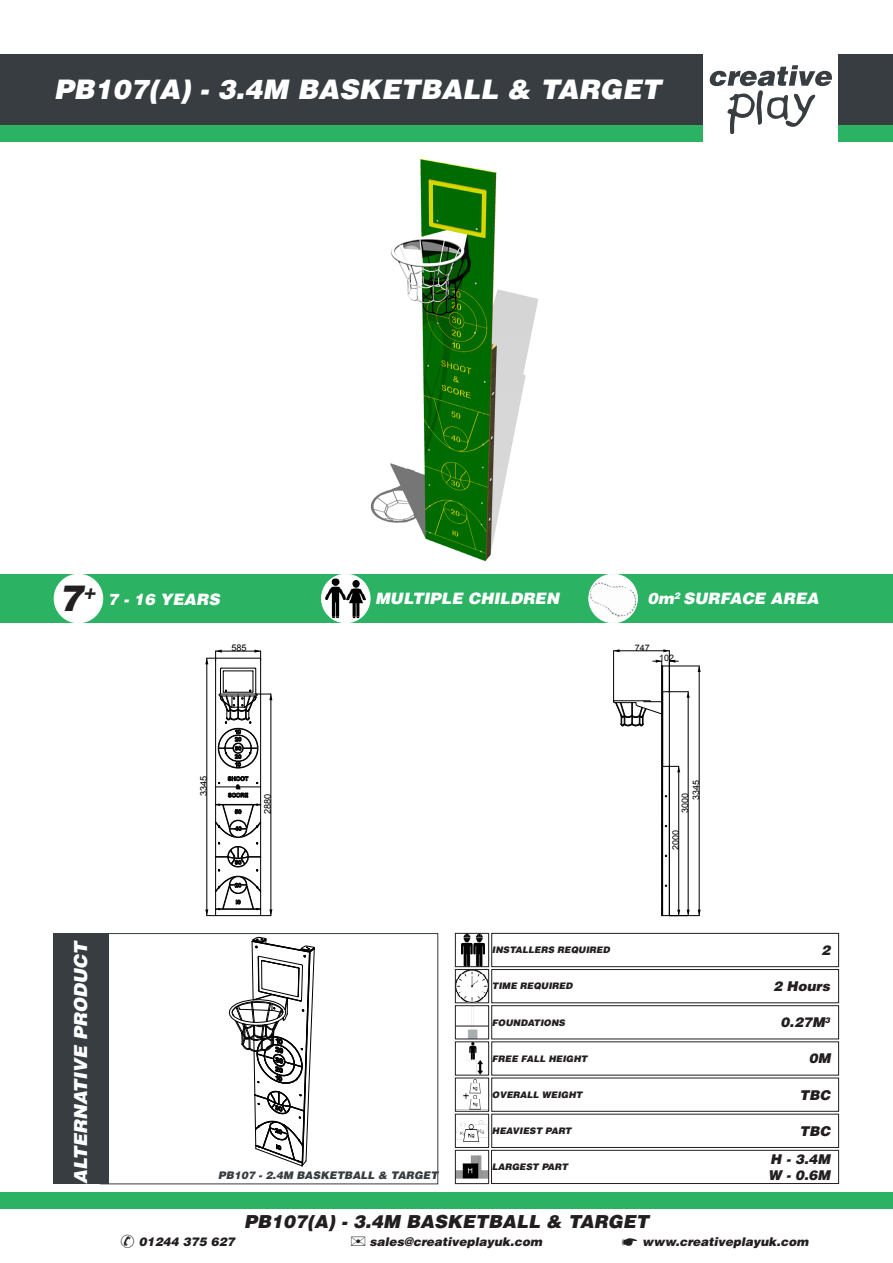
<style>
.page{position:relative;width:893px;height:1263px;background:#fff}
.page>*{position:absolute;margin:0;border:0;box-sizing:border-box;transform-origin:0 0}
.t1{font:italic 900 36px "Helvetica LT Std";color:#231f20}
.t2{font:italic 900 27px "Helvetica LT Std";color:#fff}
.t3{font:italic 900 18px "Helvetica LT Std";color:#231f20}
.t4{font:italic 900 18px "Helvetica LT Std";color:#fff}
.t5{font:italic 900 15.75px "Helvetica LT Std";color:#fff}
.t6{font:italic 900 13.5px "Helvetica LT Std";color:#231f20}
.t7{font:italic 900 12px "Helvetica LT Std";color:#231f20}
.t8{font:italic 900 10.5px "Helvetica LT Std";color:#373d40}
.t9{font:9.15px "Arial";color:#000}
.t10{font:italic 900 9px "Helvetica LT Std";color:#231f20}
.t11{font:8.85px "Arial";color:#000}
</style>
<div class="page">
<svg style="left:709px;top:65px;width:123px;height:69px"></svg>
<div style="left:0;top:54px;width:702px;height:71px;background:#373d40"></div>
<div style="left:0;top:125px;width:702px;height:16px;background:#2bb262"></div>
<div style="left:839px;top:54px;width:54px;height:71px;background:#373d40"></div>
<div style="left:839px;top:125px;width:54px;height:16px;background:#2bb262"></div>
<div style="left:0;top:1193px;width:893px;height:16px;background:#2bb262"></div>
<hr style="left:271px;top:694px;width:1px;height:222px;background:#000">
<hr style="left:215px;top:658px;width:1px;height:129px;background:#000">
<hr style="left:260px;top:658px;width:1px;height:129px;background:#000">
<hr style="left:207px;top:658px;width:1px;height:258px;background:#000">
<svg style="left:205px;top:776px;width:67px;height:140px"></svg>
<svg style="left:205px;top:649px;width:67px;height:119px"></svg>
<img style="left:370px;top:158px;width:168px;height:404px">
<div style="left:491px;top:1150px;width:348px;height:34px;border:1px solid #231f20"></div>
<img style="left:457px;top:1156px;width:30px;height:22px">
<div style="left:455px;top:1150px;width:34px;height:34px;border:1px solid #231f20"></div>
<img style="left:457px;top:1120px;width:30px;height:21px">
<div style="left:455px;top:1114px;width:34px;height:33px;border:1px solid #231f20"></div>
<img style="left:463px;top:1080px;width:18px;height:29px">
<div style="left:455px;top:1078px;width:34px;height:33px;border:1px solid #231f20"></div>
<img style="left:469px;top:1044px;width:14px;height:29px">
<div style="left:455px;top:1042px;width:34px;height:33px;border:1px solid #231f20"></div>
<div style="left:492px;top:1005px;width:347px;height:34px;border:1px solid #231f20"></div>
<img style="left:460px;top:1007px;width:26px;height:30px">
<div style="left:455px;top:1005px;width:34px;height:34px;border:1px solid #231f20"></div>
<div style="left:492px;top:969px;width:347px;height:34px;border:1px solid #231f20"></div>
<img style="left:457px;top:971px;width:30px;height:30px">
<div style="left:455px;top:969px;width:34px;height:34px;border:1px solid #231f20"></div>
<div style="left:492px;top:933px;width:347px;height:34px;border:1px solid #231f20"></div>
<img style="left:462px;top:935px;width:22px;height:30px">
<div style="left:455px;top:933px;width:34px;height:34px;border:1px solid #231f20"></div>
<div style="left:0;top:574px;width:893px;height:49px;background:#2bb262"></div>
<div style="left:54px;top:574px;width:49px;height:49px;background:#fff;border-radius:50%"></div>
<div style="left:54px;top:574px;width:49px;height:49px;border:1px solid #fff;border-radius:50%"></div>
<div style="left:321px;top:574px;width:49px;height:49px;background:#fff;border-radius:50%"></div>
<img style="left:326px;top:578px;width:40px;height:38px">
<img style="left:329px;top:616px;width:33px;height:2px">
<div style="left:321px;top:574px;width:49px;height:49px;border:1px solid #fff;border-radius:50%"></div>
<img style="left:597px;top:577px;width:33px;height:3px">
<img style="left:594px;top:580px;width:43px;height:10px">
<img style="left:591px;top:584px;width:45px;height:24px">
<img style="left:589px;top:588px;width:45px;height:25px">
<img style="left:589px;top:593px;width:43px;height:24px">
<img style="left:589px;top:598px;width:40px;height:22px">
<div style="left:589px;top:574px;width:49px;height:49px;border:1px solid #fff;border-radius:50%"></div>
<hr style="left:455px;top:1026px;width:34px;height:1px;background:#231f20">
<hr style="left:669px;top:766px;width:1px;height:149px;background:#000">
<hr style="left:669px;top:692px;width:1px;height:74px;background:#000">
<hr style="left:661px;top:666px;width:1px;height:125px;background:#000">
<hr style="left:662px;top:666px;width:1px;height:125px;background:#000">
<hr style="left:661px;top:825px;width:1px;height:33px;background:#000">
<hr style="left:661px;top:859px;width:1px;height:33px;background:#000">
<hr style="left:662px;top:791px;width:1px;height:124px;background:#000">
<svg style="left:661px;top:790px;width:6px;height:37px"></svg>
<svg style="left:661px;top:855px;width:6px;height:5px"></svg>
<hr style="left:613px;top:651px;width:1px;height:51px;background:#000">
<hr style="left:669px;top:651px;width:1px;height:41px;background:#000">
<hr style="left:614px;top:650px;width:55px;height:1px;background:#000">
<svg style="left:614px;top:649px;width:6px;height:3px"></svg>
<svg style="left:663px;top:649px;width:6px;height:3px"></svg>
<hr style="left:669px;top:915px;width:30px;height:1px;background:#000">
<hr style="left:663px;top:666px;width:36px;height:1px;background:#000">
<hr style="left:699px;top:666px;width:1px;height:249px;background:#000">
<svg style="left:698px;top:666px;width:3px;height:6px"></svg>
<hr style="left:688px;top:692px;width:1px;height:223px;background:#000">
<svg style="left:613px;top:691px;width:77px;height:36px"></svg>
<hr style="left:678px;top:766px;width:1px;height:149px;background:#000">
<svg style="left:661px;top:892px;width:29px;height:24px"></svg>
<svg style="left:663px;top:766px;width:17px;height:6px"></svg>
<hr style="left:669px;top:661px;width:1px;height:31px;background:#000">
<svg style="left:653px;top:660px;width:10px;height:6px"></svg>
<svg style="left:669px;top:660px;width:9px;height:3px"></svg>
<div style="left:53px;top:933px;width:55px;height:251px;background:#373d40"></div>
<svg style="left:228px;top:937px;width:87px;height:230px"></svg>
<div style="left:100px;top:933px;width:338px;height:251px;border:1px solid #373d40"></div>
<h2 class="t2" style="left:54px;top:72px;width:608px">PB107(A) - 3.4M BASKETBALL &amp; TARGET</h2>
<p class="t1" style="left:59px;top:574px;width:39px">7<sup>+</sup></p>
<p class="t5" style="left:108px;top:589px;width:113px">7 - 16 YEARS</p>
<p class="t5" style="left:375px;top:588px;width:186px">MULTIPLE CHILDREN</p>
<p class="t5" style="left:648px;top:588px;width:173px">0m<sup>2</sup> SURFACE AREA</p>
<p class="t4" style="left:69px;top:1184px;width:246px;rotate:-90deg">ALTERNATIVE PRODUCT</p>
<p class="t9" style="left:231px;top:642px;width:17px">585</p>
<p class="t11" style="left:635px;top:642px;width:16px">747</p>
<p class="t11" style="left:659px;top:652px;width:16px">102</p>
<p class="t9" style="left:198px;top:796px;width:22px;rotate:-90deg">3345</p>
<p class="t9" style="left:262px;top:814px;width:22px;rotate:-90deg">2880</p>
<p class="t11" style="left:690px;top:800px;width:21px;rotate:-90deg">3345</p>
<p class="t11" style="left:679px;top:812px;width:21px;rotate:-90deg">3000</p>
<p class="t11" style="left:670px;top:850px;width:21px;rotate:-90deg">2000</p>
<p class="t10" style="left:492px;top:944px;width:119px">INSTALLERS REQUIRED</p>
<p class="t10" style="left:492px;top:980px;width:82px">TIME REQUIRED</p>
<p class="t10" style="left:492px;top:1016px;width:75px">FOUNDATIONS</p>
<p class="t10" style="left:492px;top:1052px;width:97px">FREE FALL HEIGHT</p>
<p class="t10" style="left:492px;top:1089px;width:92px">OVERALL WEIGHT</p>
<p class="t8" style="left:218px;top:1168px;width:221px">PB107 - 2.4M BASKETBALL &amp; TARGET</p>
<p class="t10" style="left:492px;top:1125px;width:81px">HEAVIEST PART</p>
<p class="t10" style="left:492px;top:1161px;width:78px">LARGEST PART</p>
<h3 class="t3" style="left:244px;top:1209px;width:406px">PB107(A) - 3.4M BASKETBALL &amp; TARGET</h3>
<p class="t6" style="left:821px;top:941px;width:11px">2</p>
<p class="t6" style="left:773px;top:977px;width:58px">2 Hours</p>
<p class="t6" style="left:781px;top:1013px;width:51px">0.27M<sup>3</sup></p>
<p class="t6" style="left:809px;top:1050px;width:23px">0M</p>
<p class="t6" style="left:799px;top:1086px;width:32px">TBC</p>
<p class="t6" style="left:799px;top:1122px;width:32px">TBC</p>
<p class="t6" style="left:770px;top:1150px;width:61px">H - 3.4M</p>
<p class="t6" style="left:768px;top:1166px;width:64px">W - 0.6M</p>
<h3 class="t7" style="left:139px;top:1233px;width:98px">01244 375 627</h3>
<h3 class="t7" style="left:369px;top:1233px;width:174px">sales@creativeplayuk.com</h3>
<h3 class="t7" style="left:642px;top:1233px;width:168px">www.creativeplayuk.com</h3>
</div>
